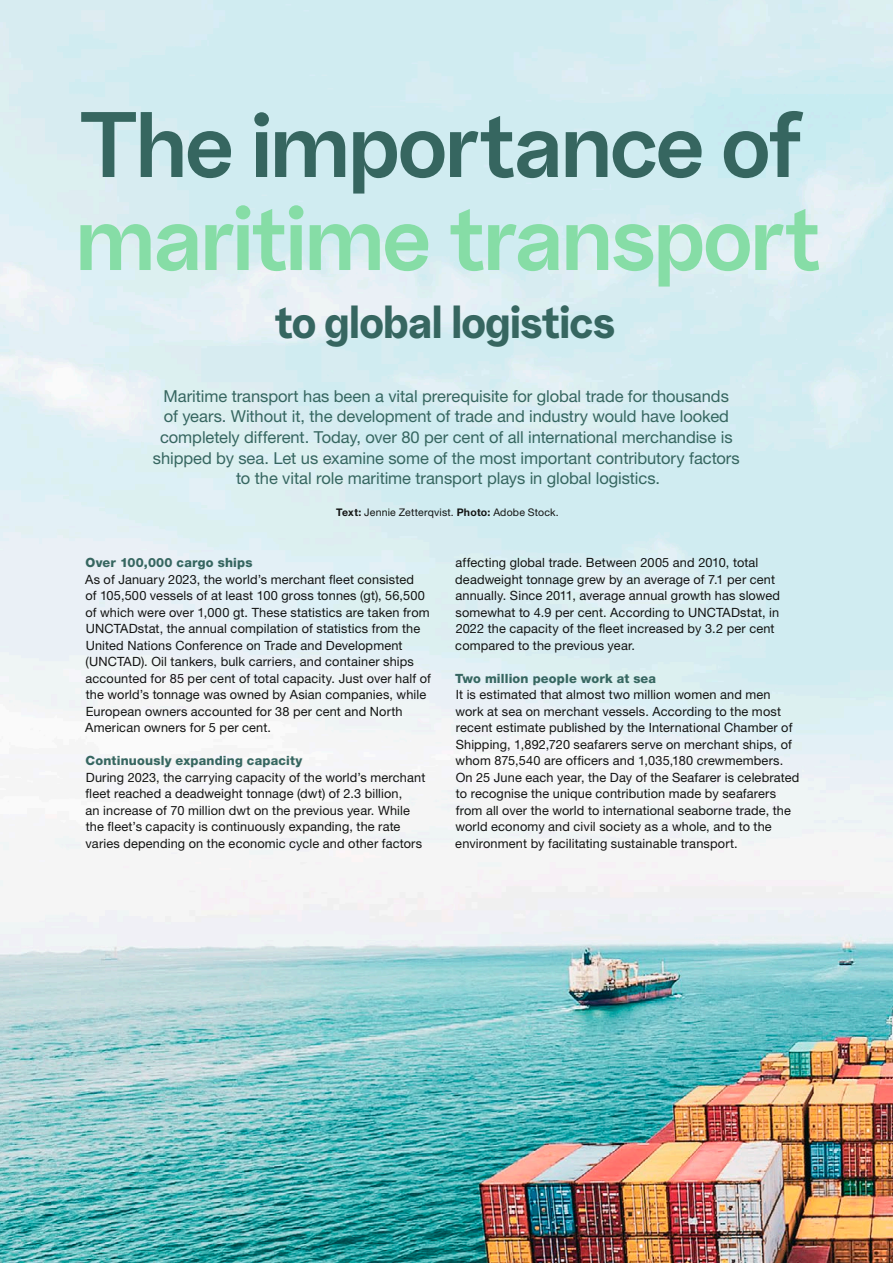
<style>
.page{position:relative;width:893px;height:1263px;background:#fff}
.page>*{position:absolute;margin:0;border:0;box-sizing:border-box;transform-origin:0 0}
.t1{font:700 93px "SCA Sans";letter-spacing:-.025em;color:#86dda6}
.t2{font:700 93px "SCA Sans";letter-spacing:-.02em;color:#366660}
.t3{font:900 46.5px "SCA Sans";letter-spacing:-.015em;color:#366660}
.t4{font:16.5px/20.7px "Helvetica Neue LT Std";letter-spacing:-.005em;color:#366660;text-align:center}
.t5{font:12.75px/16.5px "Helvetica Neue LT Std";letter-spacing:.01em;color:#131413}
.t6{font:800 12.75px "Helvetica Neue LT Std";letter-spacing:.015em;color:#366660}
.t7{font:10.5px "Helvetica Neue LT Std";letter-spacing:.015em;color:#131413}
.s1{font-weight:700}
</style>
<div class="page">
<img style="left:0;top:0;width:893px;height:1263px">
<h1 class="t2" style="left:79px;top:74px;width:725px">The importance of</h1>
<h1 class="t1" style="left:76px;top:167px;width:748px">maritime transport</h1>
<h2 class="t3" style="left:274px;top:286px;width:342px">to global logistics</h2>
<p class="t4" style="left:153px;top:385px;width:588px">Maritime transport has been a vital prerequisite for global trade for thousands<br>of years. Without it, the development of trade and industry would have looked completely different. Today, over 80 per cent of all international merchandise is shipped by sea. Let us examine some of the most important contributory factors to the vital role maritime transport plays in global logistics.</p>
<p class="t7" style="left:336px;top:506px;width:224px"><span class="s1">Text:</span> Jennie Zetterqvist. <span class="s1">Photo:</span> Adobe Stock.</p>
<p class="t6" style="left:86px;top:555px;width:169px">Over 100,000 cargo ships</p>
<p class="t5" style="left:85px;top:571px;width:347px">As of January 2023, the world’s merchant fleet consisted<br>of 105,500 vessels of at least 100 gross tonnes (gt), 56,500 of which were over 1,000 gt. These statistics are taken from UNCTADstat, the annual compilation of statistics from the United Nations Conference on Trade and Development (UNCTAD). Oil tankers, bulk carriers, and container ships accounted for 85 per cent of total capacity. Just over half of the world’s tonnage was owned by Asian companies, while European owners accounted for 38 per cent and North American owners for 5 per cent.</p>
<p class="t6" style="left:85px;top:753px;width:218px">Continuously expanding capacity</p>
<p class="t5" style="left:86px;top:769px;width:341px">During 2023, the carrying capacity of the world’s merchant fleet reached a deadweight tonnage (dwt) of 2.3 billion,<br>an increase of 70 million dwt on the previous year. While the fleet’s capacity is continuously expanding, the rate varies depending on the economic cycle and other factors</p>
<p class="t5" style="left:455px;top:554px;width:326px">affecting global trade. Between 2005 and 2010, total deadweight tonnage grew by an average of 7.1 per cent annually. Since 2011, average annual growth has slowed somewhat to 4.9 per cent. According to UNCTADstat, in 2022 the capacity of the fleet increased by 3.2 per cent compared to the previous year.</p>
<p class="t6" style="left:455px;top:671px;width:203px">Two million people work at sea</p>
<p class="t5" style="left:455px;top:686px;width:346px">It is estimated that almost two million women and men work at sea on merchant vessels. According to the most recent estimate published by the International Chamber of Shipping, 1,892,720 seafarers serve on merchant ships, of whom 875,540 are officers and 1,035,180 crewmembers.<br>On 25 June each year, the Day of the Seafarer is celebrated to recognise the unique contribution made by seafarers from all over the world to international seaborne trade, the world economy and civil society as a whole, and to the environment by facilitating sustainable transport.</p>
</div>
